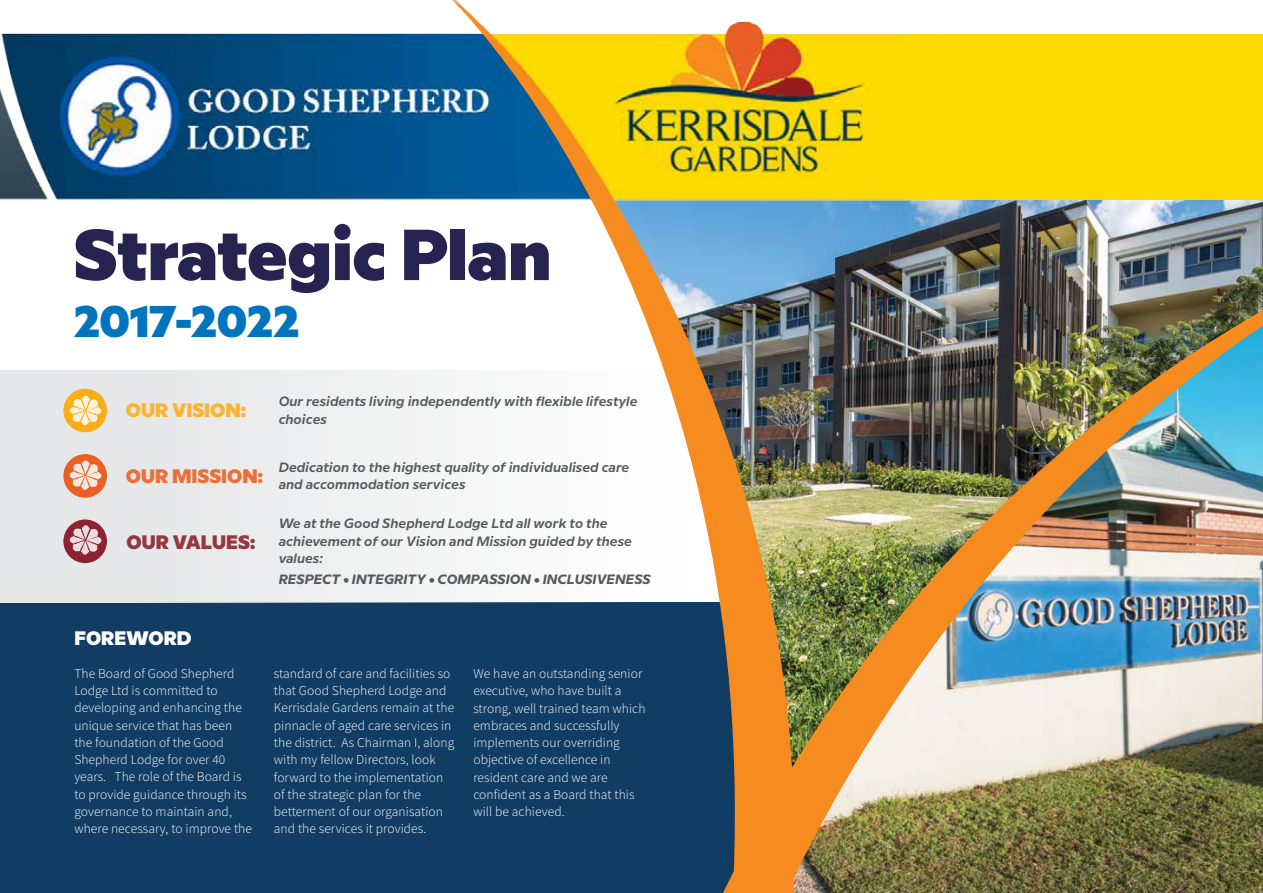
<style>
.page{position:relative;width:1263px;height:893px;background:#fff}
.page>*{position:absolute;margin:0;border:0;box-sizing:border-box;transform-origin:0 0}
.t1{font:800 72px "Milliard";color:#262351}
.t2{font:800 44.4px "Milliard";letter-spacing:-.005em;color:#0075be}
.t3{font:800 19.5px "Milliard";color:#ea703a}
.t4{font:800 19.5px "Milliard";color:#fbb530}
.t5{font:800 19.5px "Milliard";color:#95373e}
.t6{font:800 19.5px "Milliard";color:#fff}
.t7{font:300 13.5px/17.2px "Source Sans Pro";letter-spacing:.005em;color:#fff}
.t8{font:italic 600 13.5px/17.2px "Milliard";letter-spacing:.005em;color:#58595b}
.t9{font:italic 700 13.5px "Milliard";letter-spacing:.005em;color:#58595b}
</style>
<div class="page">
<div style="left:0;top:602px;width:1263px;height:291px;background:#113d64"></div>
<img style="left:846px;top:199px;width:417px;height:35px">
<img style="left:0;top:33px;width:935px;height:185px">
<div style="left:0;top:370px;width:691px;height:232px;background:#e6e7e8"></div>
<div style="left:63px;top:389px;width:44px;height:43px;background:#fbad19;border-radius:50%"></div>
<div style="left:63px;top:454px;width:44px;height:44px;background:#e86024;border-radius:50%"></div>
<div style="left:63px;top:519px;width:44px;height:44px;background:#8c2232;border-radius:50%"></div>
<svg style="left:68px;top:459px;width:35px;height:32px"></svg>
<svg style="left:68px;top:524px;width:35px;height:32px"></svg>
<svg style="left:68px;top:394px;width:35px;height:33px"></svg>
<img style="left:846px;top:234px;width:417px;height:659px">
<div style="left:907px;top:34px;width:356px;height:165px;background:#feda00"></div>
<img style="left:444px;top:0;width:402px;height:893px">
<h1 class="t1" style="left:73px;top:199px;width:479px">Strategic Plan</h1>
<h2 class="t2" style="left:73px;top:286px;width:227px">2017-2022</h2>
<h3 class="t4" style="left:126px;top:395px;width:122px">OUR VISION:</h3>
<h3 class="t3" style="left:126px;top:461px;width:139px">OUR MISSION:</h3>
<h3 class="t5" style="left:127px;top:527px;width:130px">OUR VALUES:</h3>
<p class="t8" style="left:279px;top:392px;width:360px">Our residents living independently with flexible lifestyle choices</p>
<p class="t8" style="left:279px;top:457px;width:352px">Dedication to the highest quality of individualised care and accommodation services</p>
<p class="t8" style="left:279px;top:514px;width:355px">We at the Good Shepherd Lodge Ltd all work to the achievement of our Vision and Mission guided by these values:</p>
<p class="t9" style="left:279px;top:569px;width:373px">RESPECT • INTEGRITY • COMPASSION • INCLUSIVENESS</p>
<h3 class="t6" style="left:74px;top:623px;width:119px">FOREWORD</h3>
<p class="t7" style="left:74px;top:665px;width:179px">The Board of Good Shepherd<br>Lodge Ltd is committed to developing and enhancing the unique service that has been the foundation of the Good<br>Shepherd Lodge for over 40 years. The role of the Board is to provide guidance through its governance to maintain and, where necessary, to improve the</p>
<p class="t7" style="left:274px;top:665px;width:182px">standard of care and facilities so that Good Shepherd Lodge and<br>Kerrisdale Gardens remain at the pinnacle of aged care services in the district. As Chairman I, along with my fellow Directors, look forward to the implementation of the strategic plan for the betterment of our organisation and the services it provides.</p>
<p class="t7" style="left:473px;top:665px;width:174px">We have an outstanding senior executive, who have built a strong, well trained team which embraces and successfully implements our overriding objective of excellence in resident care and we are confident as a Board that this will be achieved.</p>
</div>
